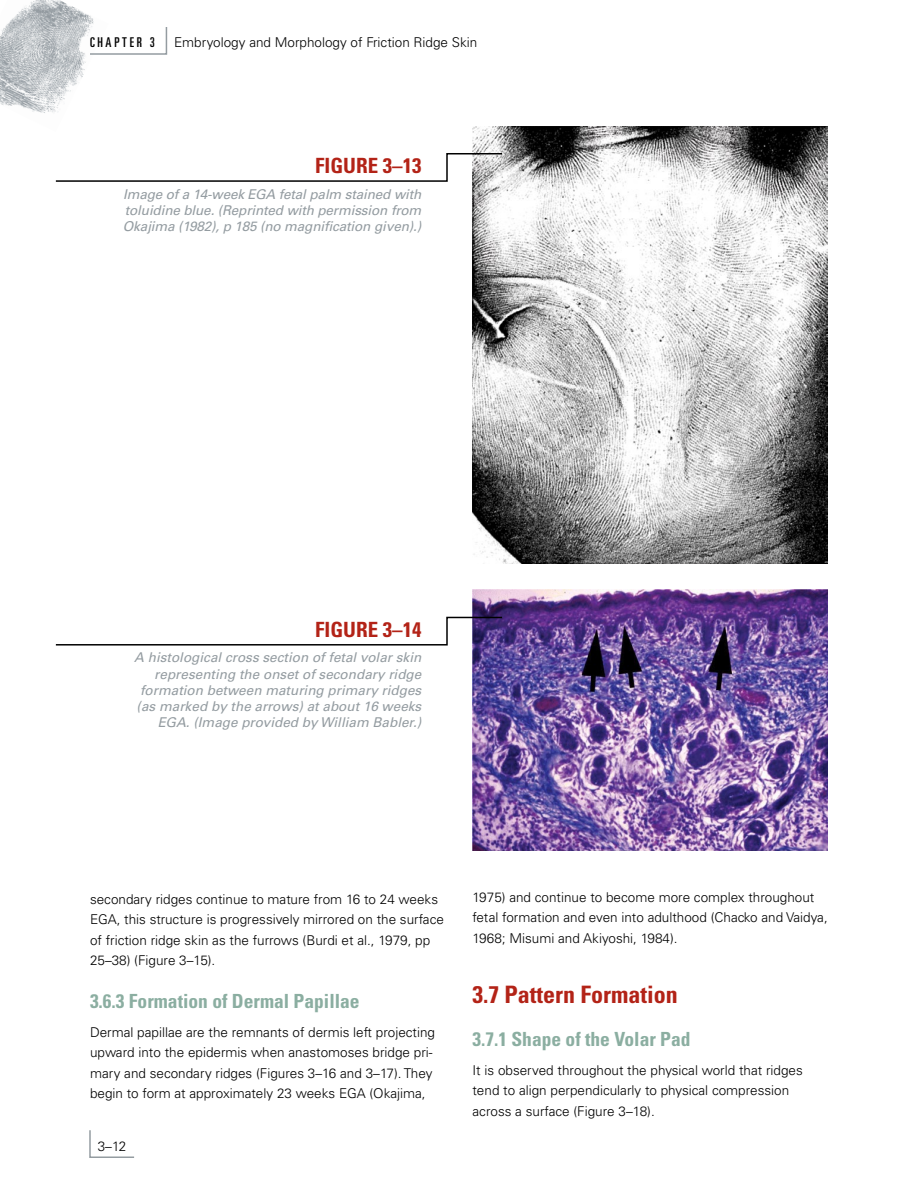
<style>
.page{position:relative;width:918px;height:1188px;background:#fff}
.page>*{position:absolute;margin:0;border:0;box-sizing:border-box;transform-origin:0 0}
.L1_Head{font:700 condensed 24px "Univers LT Std";color:#b32317}
.Fig_Number_title{font:700 condensed 21px "Univers LT Std";color:#b32317}
.L2_Head{font:700 condensed 19.5px "Univers LT Std";color:#8baea1}
.body_text{font:300 13.5px/20.2px "Univers LT Std";color:#000}
.Fig_Number_title-2{font:italic 13.5px/16.2px "Univers LT Std";color:#949ca1;text-align:justify}
.t1{font:ultra-condensed 13.5px "Univers LT Std";letter-spacing:.2em;color:#000}
</style>
<div class="page">
<img style="left:0;top:0;width:94px;height:113px">
<img style="left:473px;top:126px;width:355px;height:437px">
<img style="left:473px;top:590px;width:355px;height:260px">
<svg style="left:55px;top:152px;width:449px;height:31px"></svg>
<svg style="left:55px;top:616px;width:449px;height:30px"></svg>
<svg style="left:89px;top:1130px;width:46px;height:28px"></svg>
<svg style="left:89px;top:26px;width:79px;height:30px"></svg>
<p class="t1" style="left:90px;top:35px;width:66px">CHAPTER 3</p>
<p class="body_text" style="left:174px;top:32px;width:305px">Embryology and Morphology of Friction Ridge Skin</p>
<p class="Fig_Number_title" style="left:315px;top:153px;width:108px">FIGURE 3–13</p>
<p class="Fig_Number_title-2" style="left:123px;top:186px;width:300px">Image of a 14-week EGA fetal palm stained with toluidine blue. (Reprinted with permission from Okajima (1982), p 185 (no magnification given).)</p>
<p class="Fig_Number_title" style="left:315px;top:617px;width:108px">FIGURE 3–14</p>
<p class="Fig_Number_title-2" style="left:134px;top:650px;width:289px;text-align:right">A histological cross section of fetal volar skin representing the onset of secondary ridge formation between maturing primary ridges (as marked by the arrows) at about 16 weeks EGA. (Image provided by William Babler.)</p>
<h2 class="body_text" style="left:90px;top:889px;width:355px">secondary ridges continue to mature from 16 to 24 weeks EGA, this structure is progressively mirrored on the surface of friction ridge skin as the furrows (Burdi et al., 1979, pp 25–38) (Figure 3–15).</h2>
<p class="L2_Head" style="left:90px;top:989px;width:271px">3.6.3 Formation of Dermal Papillae</p>
<p class="body_text" style="left:90px;top:1022px;width:347px">Dermal papillae are the remnants of dermis left projecting upward into the epidermis when anastomoses bridge pri&shy;mary and secondary ridges (Figures 3–16 and 3–17). They begin to form at approximately 23 weeks EGA (Okajima,</p>
<p class="body_text" style="left:98px;top:1136px;width:30px">3–12</p>
<p class="body_text" style="left:472px;top:887px;width:357px">1975) and continue to become more complex throughout fetal formation and even into adulthood (Chacko and Vaidya,<br>1968; Misumi and Akiyoshi, 1984).</p>
<p class="L1_Head" style="left:472px;top:980px;width:207px">3.7 Pattern Formation</p>
<p class="L2_Head" style="left:472px;top:1027px;width:220px">3.7.1 Shape of the Volar Pad</p>
<p class="body_text" style="left:472px;top:1060px;width:332px">It is observed throughout the physical world that ridges tend to align perpendicularly to physical compression across a surface (Figure 3–18).</p>
</div>
